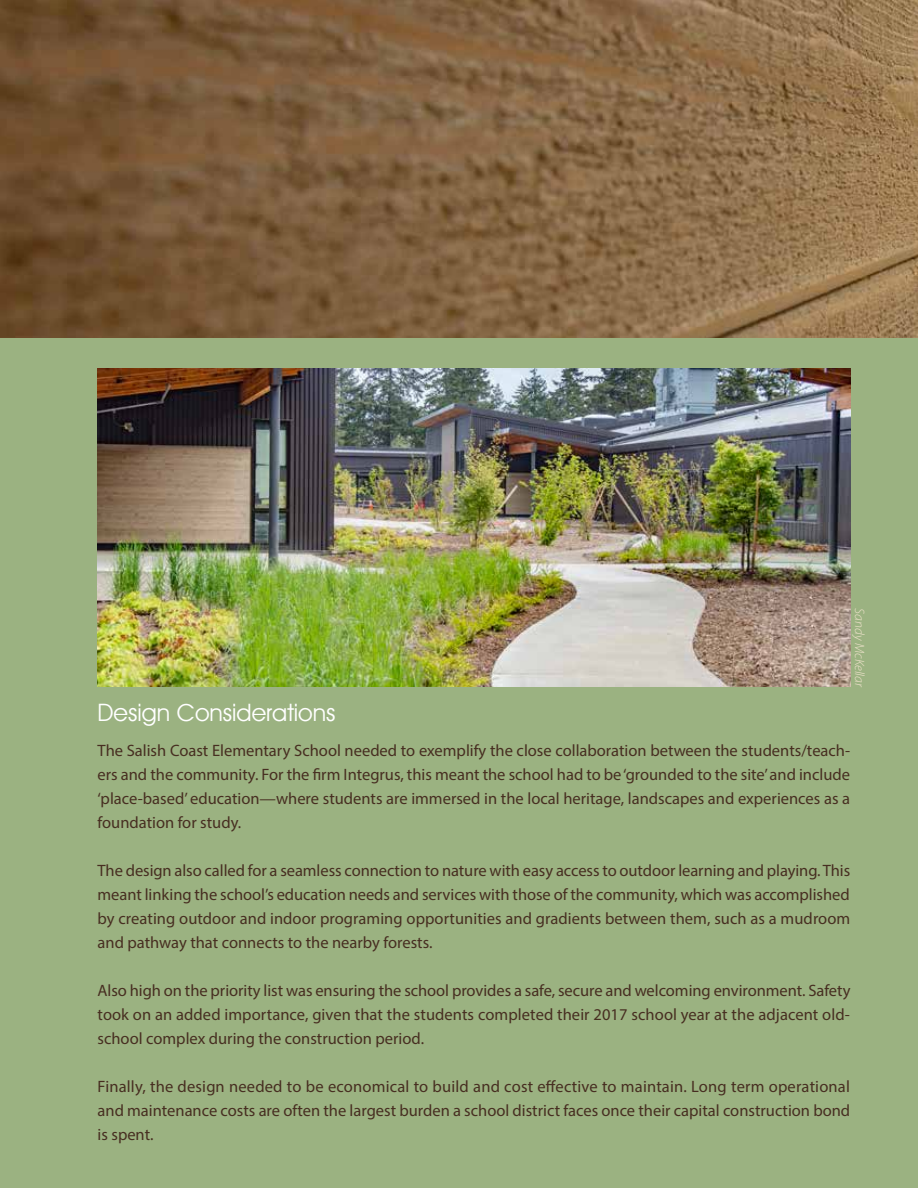
<style>
.page{position:relative;width:918px;height:1188px;background:#9bb281}
.page>*{position:absolute;margin:0;border:0;box-sizing:border-box;transform-origin:0 0}
.t1{font:24px "Avant Garde Bk BT Book";color:#fff}
.t2{font:16.5px/24px "Myriad Pro";color:#472e21;text-align:justify}
.t3{font:italic 300 13.5px "Myriad Pro";color:#f1e4ce}
</style>
<div class="page">
<img style="left:98px;top:368px;width:752px;height:319px">
<img style="left:0;top:0;width:918px;height:338px">
<p class="t3" style="left:868px;top:608px;width:81px;rotate:90deg">Sandy McKellar</p>
<h1 class="t1" style="left:98px;top:698px;width:240px">Design Considerations</h1>
<p class="t2" style="left:98px;top:738px;width:754px">The Salish Coast Elementary School needed to exemplify the close collaboration between the students/teach&shy;ers and the community. For the firm Integrus, this meant the school had to be ‘grounded to the site’ and include ‘place-based’ education—where students are immersed in the local heritage, landscapes and experiences as a foundation for study.</p>
<p class="t2" style="left:98px;top:858px;width:754px">The design also called for a seamless connection to nature with easy access to outdoor learning and playing. This meant linking the school’s education needs and services with those of the community, which was accomplished by creating outdoor and indoor programing opportunities and gradients between them, such as a mudroom and pathway that connects to the nearby forests.</p>
<p class="t2" style="left:98px;top:978px;width:754px">Also high on the priority list was ensuring the school provides a safe, secure and welcoming environment. Safety took on an added importance, given that the students completed their 2017 school year at the adjacent old&shy;school complex during the construction period.</p>
<p class="t2" style="left:98px;top:1074px;width:754px">Finally, the design needed to be economical to build and cost effective to maintain. Long term operational and maintenance costs are often the largest burden a school district faces once their capital construction bond is spent.</p>
</div>
